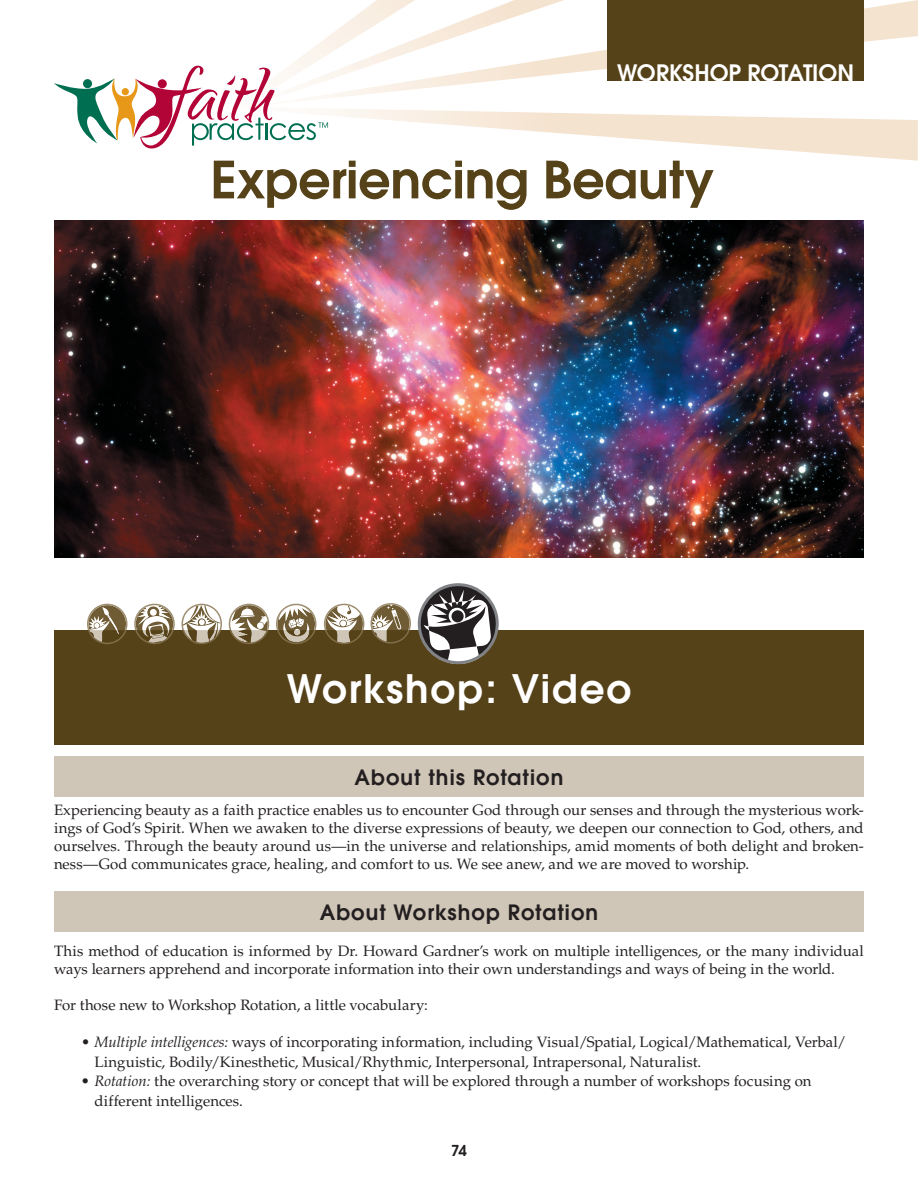
<style>
.page{position:relative;width:918px;height:1188px;background:#fff}
.page>*{position:absolute;margin:0;border:0;box-sizing:border-box;transform-origin:0 0}
.t1{font:600 51px "Avant Garde";letter-spacing:-.005em;color:#564218}
.t2{font:600 39px "Avant Garde";letter-spacing:.045em;color:#fff}
.t3{font:600 22.5px "Avant Garde";color:#fff}
.t4{font:600 21px "Avant Garde";letter-spacing:.05em;color:#231f20}
.t5{font:15px/18px "Palatino LT Std";color:#231f20}
.t6{font:600 15px "Avant Garde";color:#231f20}
.s1{font-style:italic}
</style>
<div class="page">
<svg style="left:290px;top:0;width:628px;height:161px"></svg>
<div style="left:54px;top:630px;width:810px;height:115px;background:#564218"></div>
<svg style="left:54px;top:66px;width:274px;height:82px"></svg>
<div style="left:608px;top:0;width:256px;height:81px;background:#564218"></div>
<svg style="left:134px;top:604px;width:41px;height:40px"></svg>
<svg style="left:182px;top:604px;width:40px;height:40px"></svg>
<svg style="left:229px;top:604px;width:40px;height:40px"></svg>
<svg style="left:276px;top:604px;width:40px;height:40px"></svg>
<svg style="left:324px;top:604px;width:40px;height:40px"></svg>
<svg style="left:370px;top:583px;width:129px;height:82px"></svg>
<svg style="left:87px;top:604px;width:41px;height:40px"></svg>
<img style="left:54px;top:220px;width:810px;height:338px">
<div style="left:54px;top:756px;width:810px;height:40px;background:#cfc6b7"></div>
<div style="left:54px;top:891px;width:810px;height:41px;background:#cfc6b7"></div>
<h3 class="t3" style="left:617px;top:58px;width:239px">Workshop rotation</h3>
<h1 class="t1" style="left:211px;top:146px;width:505px">Experiencing Beauty</h1>
<h2 class="t2" style="left:287px;top:664px;width:346px">Workshop: Video</h2>
<h3 class="t4" style="left:355px;top:763px;width:210px">about this rotation</h3>
<p class="t5" style="left:54px;top:801px;width:811px;text-align:justify">Experiencing beauty as a faith practice enables us to encounter God through our senses and through the mysterious work&shy;ings of God’s Spirit. When we awaken to the diverse expressions of beauty, we deepen our connection to God, others, and ourselves. Through the beauty around us—in the universe and relationships, amid moments of both delight and broken&shy;ness—God communicates grace, healing, and comfort to us. We see anew, and we are moved to worship.</p>
<h3 class="t4" style="left:320px;top:898px;width:280px">about Workshop rotation</h3>
<p class="t5" style="left:54px;top:942px;width:811px">This method of education is informed by Dr. Howard Gardner’s work on multiple intelligences, or the many individual ways learners apprehend and incorporate information into their own understandings and ways of being in the world.</p>
<p class="t5" style="left:54px;top:996px;width:375px">For those new to Workshop Rotation, a little vocabulary:</p>
<p class="t5" style="left:94px;top:1033px;width:753px;line-height:19.5px;text-indent:-14px">• <span class="s1">Multiple intelligences:</span> ways of incorporating information, including Visual/Spatial, Logical/Mathematical, Verbal/<br>Linguistic, Bodily/Kinesthetic, Musical/Rhythmic, Interpersonal, Intrapersonal, Naturalist.</p>
<p class="t5" style="left:94px;top:1072px;width:719px;line-height:19.5px;text-indent:-14px">• <span class="s1">Rotation:</span> the overarching story or concept that will be explored through a number of workshops focusing on different intelligences.</p>
<p class="t6" style="left:451px;top:1141px;width:17px">74</p>
</div>
